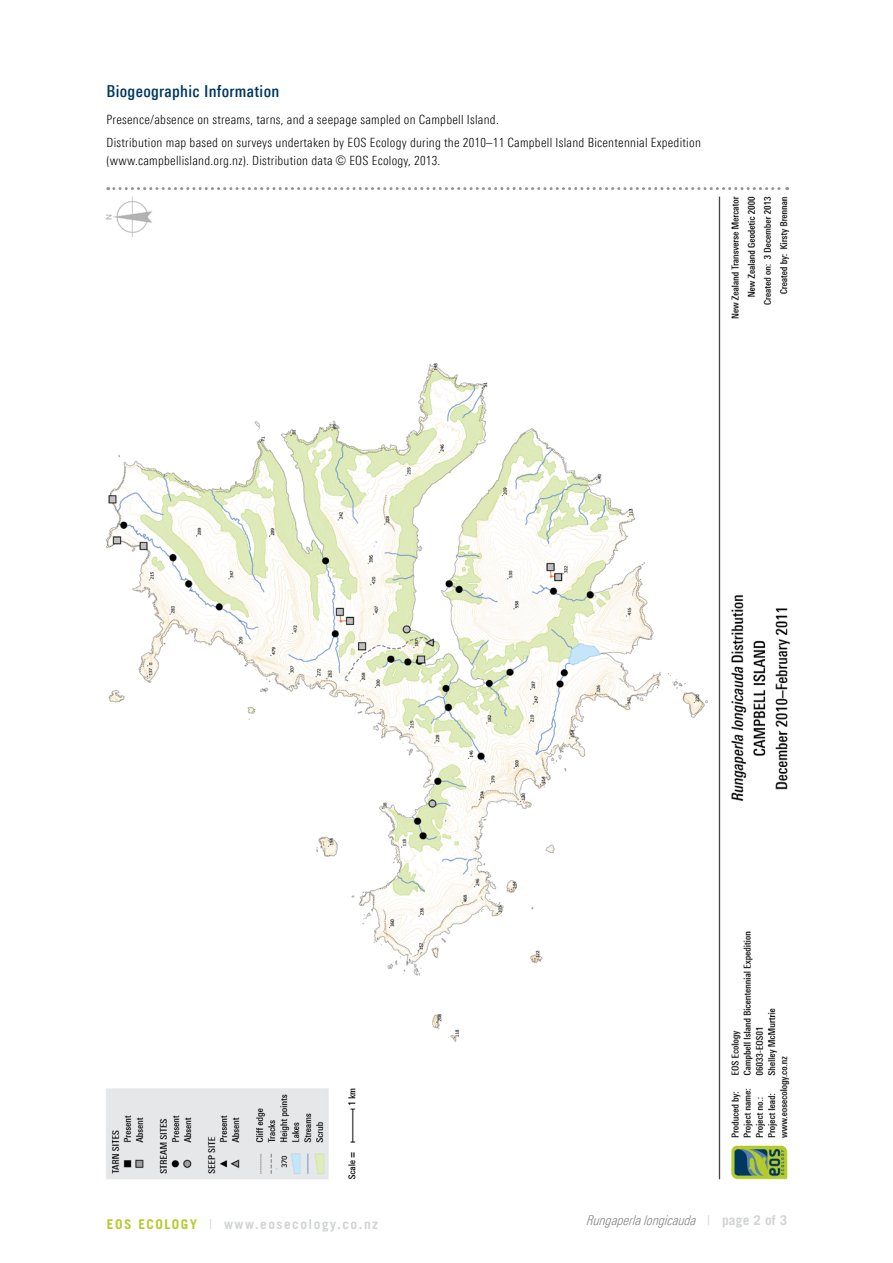
<style>
.page{position:relative;width:893px;height:1263px;background:#fff}
.page>*{position:absolute;margin:0;border:0;box-sizing:border-box;transform-origin:0 0}
.t1{font:500 16.5px "Linotype Univers 520 Cn";letter-spacing:.02em;color:#00385f}
.t2{font:700 13.5px "Trade Gothic LT Std";letter-spacing:.11em;color:#d1d3d4}
.t3{font:13.5px "Linotype Univers 321 Cn Lt It";color:#808285}
.t4{font:300 12.75px/22.2px "Linotype Univers 320 Cn";letter-spacing:.02em;color:#000}
.s1{color:#b6ca2b}
.s2{font-weight:400}
.s3{font-family:"Trade Gothic LT Std";color:#d1d3d4}
.s4{font-family:"Trade Gothic LT Std";font-weight:700;color:#d1d3d4}
</style>
<div class="page">
<img style="left:105px;top:187px;width:686px;height:993px">
<svg style="left:108px;top:187px;width:680px;height:3px"></svg>
<p class="t1" style="left:106px;top:81px;width:174px">Biogeographic Information</p>
<p class="t4" style="left:106px;top:109px;width:596px">Presence/absence on streams, tarns, and a seepage sampled on Campbell Island.<br>Distribution map based on surveys undertaken by EOS Ecology during the 2010–11 Campbell Island Bicentennial Expedition</p>
<p class="t4" style="left:106px;top:149px;width:335px">(www.campbellisland.org.nz). Distribution data © EOS Ecology, 2013.</p>
<p class="t2" style="left:107px;top:1215px;width:273px"><span class="s1">EOS ecology</span> <span class="s2">|</span> www.eosecology.co.nz</p>
<p class="t3" style="left:587px;top:1213px;width:202px">Rungaperla longicauda <span class="s3">|</span> <span class="s4">page 2 of 3</span></p>
</div>
